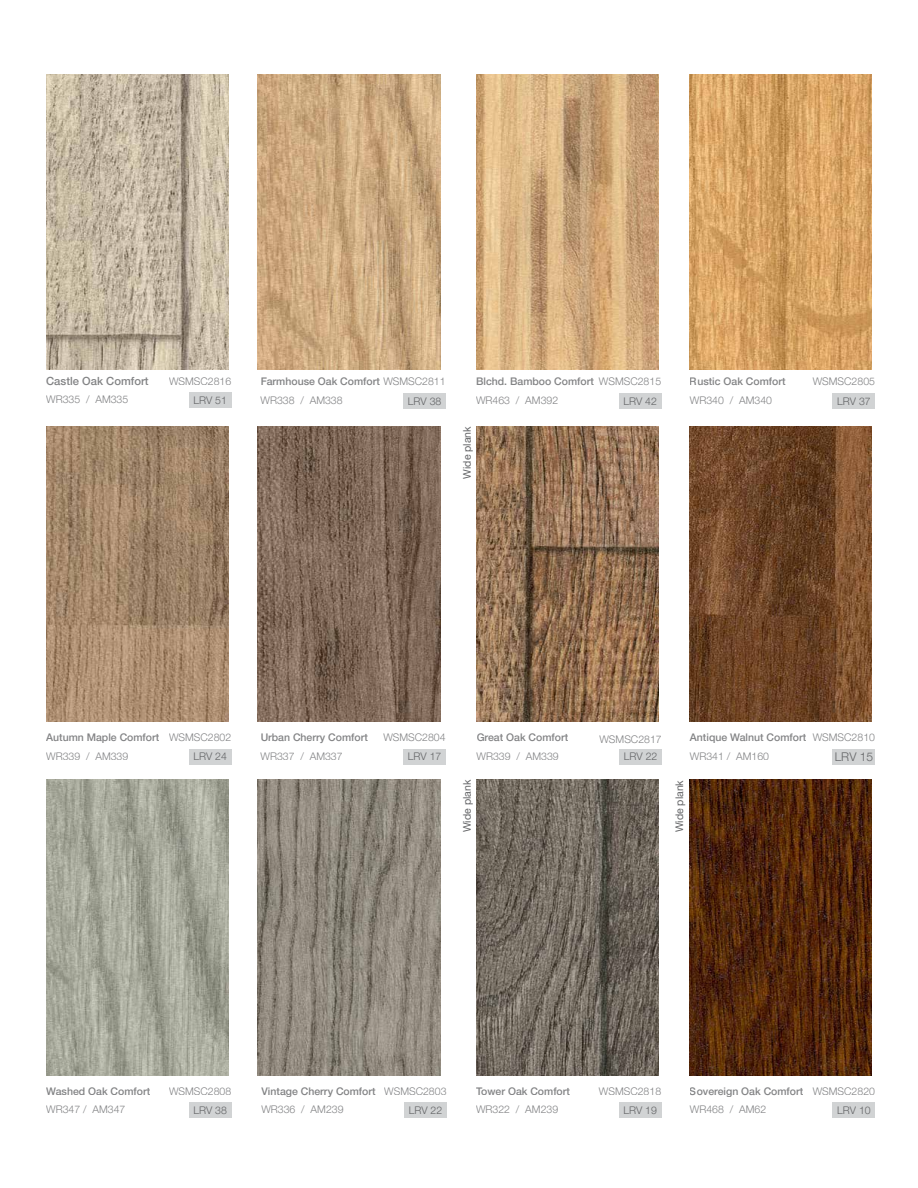
<style>
.page{position:relative;width:918px;height:1188px;background:#fff}
.page>*{position:absolute;margin:0;border:0;box-sizing:border-box;transform-origin:0 0}
.t1{font:300 12px "Helvetica Neue LT Pro";color:#636466}
.t2{font:500 11.25px "Helvetica Neue LT Pro";color:#636466}
.t3{font:300 10.5px "Helvetica Neue LT Pro";color:#636466}
.t4{font:500 10.5px "Helvetica Neue LT Pro";color:#636466}
.t5{font:10.5px "Helvetica Neue LT Pro";color:#636466}
.s1{font-weight:300}
</style>
<div class="page">
<svg style="left:440px;top:426px;width:1px;height:296px"></svg>
<svg style="left:440px;top:74px;width:1px;height:293px"></svg>
<div style="left:619px;top:393px;width:42px;height:16px;background:#d1d3d4"></div>
<div style="left:404px;top:393px;width:42px;height:16px;background:#d1d3d4"></div>
<div style="left:189px;top:392px;width:42px;height:16px;background:#d1d3d4"></div>
<div style="left:833px;top:393px;width:42px;height:16px;background:#d1d3d4"></div>
<div style="left:189px;top:749px;width:42px;height:15px;background:#d1d3d4"></div>
<div style="left:404px;top:749px;width:42px;height:15px;background:#d1d3d4"></div>
<div style="left:620px;top:749px;width:42px;height:15px;background:#d1d3d4"></div>
<div style="left:833px;top:749px;width:42px;height:15px;background:#d1d3d4"></div>
<div style="left:189px;top:1102px;width:42px;height:16px;background:#d1d3d4"></div>
<div style="left:404px;top:1102px;width:43px;height:16px;background:#d1d3d4"></div>
<div style="left:619px;top:1102px;width:42px;height:16px;background:#d1d3d4"></div>
<div style="left:833px;top:1102px;width:42px;height:16px;background:#d1d3d4"></div>
<img style="left:46px;top:74px;width:183px;height:296px">
<img style="left:258px;top:74px;width:182px;height:296px">
<img style="left:476px;top:74px;width:183px;height:296px">
<img style="left:689px;top:74px;width:183px;height:296px">
<img style="left:46px;top:426px;width:183px;height:296px">
<img style="left:258px;top:426px;width:182px;height:296px">
<img style="left:476px;top:426px;width:183px;height:296px">
<img style="left:689px;top:426px;width:183px;height:296px">
<img style="left:46px;top:780px;width:183px;height:295px">
<img style="left:258px;top:780px;width:182px;height:295px">
<img style="left:476px;top:780px;width:183px;height:295px">
<img style="left:689px;top:780px;width:183px;height:295px">
<p class="t2" style="left:46px;top:374px;width:104px">Castle Oak Comfort</p>
<p class="t3" style="left:46px;top:393px;width:84px">WR335 / AM335</p>
<p class="t3" style="left:193px;top:394px;width:35px">LRV 51</p>
<p class="t3" style="left:169px;top:374px;width:64px">WSMSC2816</p>
<p class="t4" style="left:690px;top:375px;width:97px">Rustic Oak Comfort</p>
<p class="t3" style="left:690px;top:394px;width:84px">WR340 / AM340</p>
<p class="t3" style="left:837px;top:394px;width:35px">LRV 37</p>
<p class="t4" style="left:261px;top:375px;width:187px">Farmhouse Oak Comfort <span class="s1">WSMSC2811</span></p>
<p class="t3" style="left:599px;top:375px;width:64px">WSMSC2815</p>
<p class="t3" style="left:261px;top:394px;width:84px">WR338 / AM338</p>
<p class="t3" style="left:408px;top:394px;width:35px">LRV 38</p>
<p class="t4" style="left:476px;top:375px;width:119px">Blchd. Bamboo Comfort</p>
<p class="t3" style="left:476px;top:394px;width:84px">WR463 / AM392</p>
<p class="t3" style="left:623px;top:394px;width:35px">LRV 42</p>
<p class="t3" style="left:813px;top:375px;width:64px">WSMSC2805</p>
<p class="t5" style="left:460px;top:479px;width:54px;rotate:-90deg">Wide plank</p>
<p class="t4" style="left:46px;top:731px;width:115px">Autumn Maple Comfort</p>
<p class="t3" style="left:46px;top:750px;width:84px">WR339 / AM339</p>
<p class="t3" style="left:193px;top:750px;width:35px">LRV 24</p>
<p class="t3" style="left:169px;top:731px;width:64px">WSMSC2802</p>
<p class="t4" style="left:261px;top:731px;width:109px">Urban Cherry Comfort</p>
<p class="t3" style="left:261px;top:750px;width:84px">WR337 / AM337</p>
<p class="t3" style="left:408px;top:750px;width:35px">LRV 17</p>
<p class="t3" style="left:383px;top:731px;width:64px">WSMSC2804</p>
<p class="t4" style="left:477px;top:731px;width:93px">Great Oak Comfort</p>
<p class="t3" style="left:477px;top:750px;width:84px">WR339 / AM339</p>
<p class="t3" style="left:624px;top:750px;width:35px">LRV 22</p>
<p class="t3" style="left:599px;top:733px;width:64px">WSMSC2817</p>
<p class="t4" style="left:690px;top:731px;width:118px">Antique Walnut Comfort</p>
<p class="t3" style="left:690px;top:750px;width:81px">WR341 / AM160</p>
<p class="t1" style="left:835px;top:749px;width:40px">LRV 15</p>
<p class="t3" style="left:813px;top:731px;width:64px">WSMSC2810</p>
<p class="t5" style="left:460px;top:832px;width:54px;rotate:-90deg">Wide plank</p>
<p class="t5" style="left:673px;top:832px;width:54px;rotate:-90deg">Wide plank</p>
<p class="t4" style="left:46px;top:1085px;width:106px">Washed Oak Comfort</p>
<p class="t3" style="left:46px;top:1103px;width:81px">WR347 / AM347</p>
<p class="t3" style="left:193px;top:1104px;width:35px">LRV 38</p>
<p class="t3" style="left:169px;top:1085px;width:64px">WSMSC2808</p>
<p class="t4" style="left:261px;top:1085px;width:116px">Vintage Cherry Comfort</p>
<p class="t3" style="left:261px;top:1103px;width:84px">WR336 / AM239</p>
<p class="t3" style="left:409px;top:1104px;width:35px">LRV 22</p>
<p class="t3" style="left:384px;top:1085px;width:64px">WSMSC2803</p>
<p class="t4" style="left:476px;top:1085px;width:95px">Tower Oak Comfort</p>
<p class="t3" style="left:476px;top:1103px;width:84px">WR322 / AM239</p>
<p class="t3" style="left:623px;top:1104px;width:35px">LRV 19</p>
<p class="t3" style="left:599px;top:1085px;width:64px">WSMSC2818</p>
<p class="t4" style="left:690px;top:1085px;width:115px">Sovereign Oak Comfort</p>
<p class="t3" style="left:690px;top:1103px;width:78px">WR468 / AM62</p>
<p class="t3" style="left:837px;top:1104px;width:35px">LRV 10</p>
<p class="t3" style="left:813px;top:1085px;width:64px">WSMSC2820</p>
</div>
